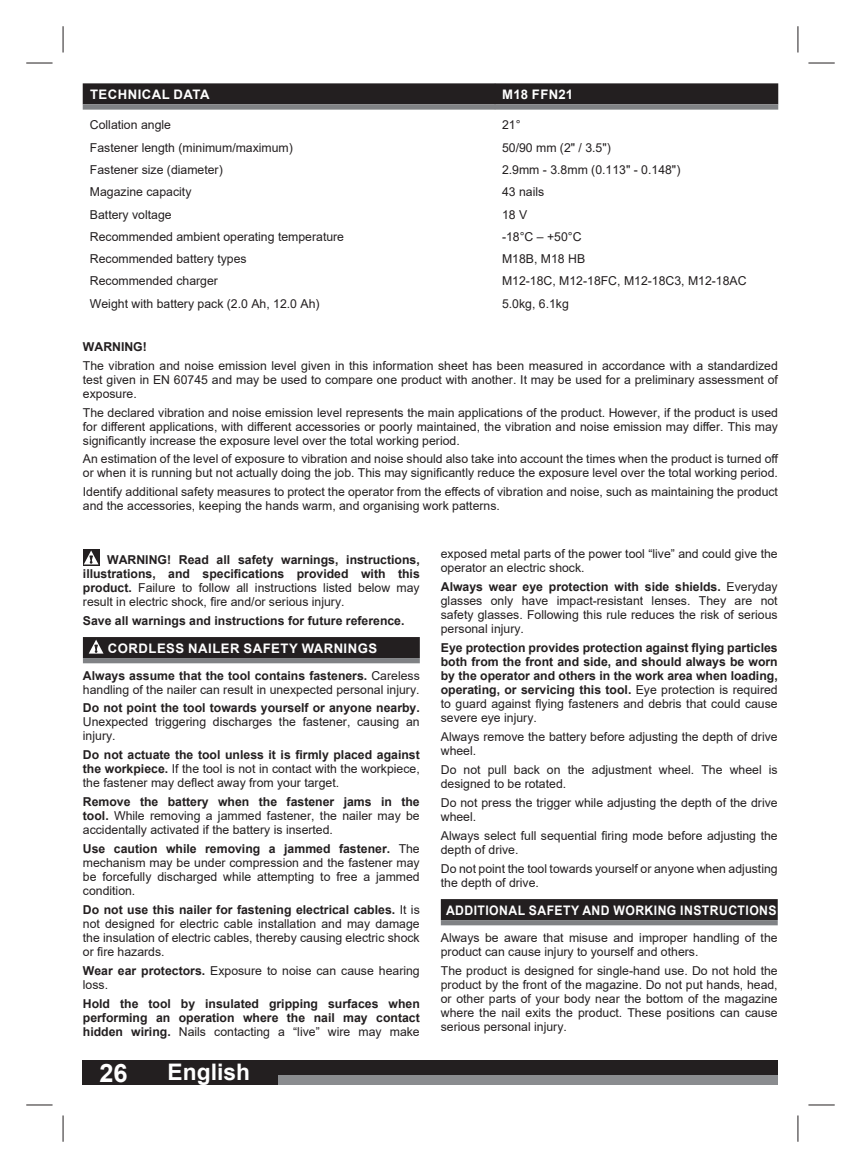
<style>
.page{position:relative;width:861px;height:1168px;background:#fff}
.page>*{position:absolute;margin:0;border:0;box-sizing:border-box;transform-origin:0 0}
.t1{font:700 25.38px "Arial";color:#fff}
.t2{font:700 22.75px "Arial";color:#fff}
.t3{font:700 13.12px "Arial";letter-spacing:.035em;color:#fff}
.t4{font:700 13.12px "Arial";letter-spacing:.035em;color:#fff;scale:.93 1}
.t5{font:12.25px/14px "Arial";color:#231f20}
.t6{font:700 12.25px/14px "Arial";color:#231f20;text-align:justify}
.s1{font-weight:400}
.s2{font-weight:700}
</style>
<div class="page">
<div style="left:83px;top:1060px;width:694px;height:25px;background:#231f20"></div>
<div style="left:278px;top:1075px;width:499px;height:10px;background:#8a8c8f"></div>
<div style="left:83px;top:83px;width:412px;height:21px;background:#231f20"></div>
<div style="left:83px;top:104px;width:412px;height:6px;background:#808285"></div>
<div style="left:494px;top:83px;width:284px;height:21px;background:#231f20"></div>
<div style="left:494px;top:104px;width:284px;height:6px;background:#808285"></div>
<div style="left:83px;top:637px;width:336px;height:21px;background:#231f20"></div>
<div style="left:83px;top:658px;width:336px;height:5px;background:#808285"></div>
<div style="left:83px;top:549px;width:16px;height:17px;background:#8d8b8b"></div>
<svg style="left:84px;top:550px;width:14px;height:14px"></svg>
<div style="left:88px;top:638px;width:16px;height:17px;background:#aaa8a9"></div>
<svg style="left:89px;top:639px;width:14px;height:14px"></svg>
<div style="left:440px;top:899px;width:337px;height:21px;background:#231f20"></div>
<div style="left:440px;top:920px;width:337px;height:5px;background:#808285"></div>
<svg style="left:26px;top:63px;width:26px;height:1px"></svg>
<svg style="left:808px;top:63px;width:26px;height:1px"></svg>
<svg style="left:26px;top:1104px;width:26px;height:1px"></svg>
<svg style="left:808px;top:1104px;width:26px;height:1px"></svg>
<svg style="left:63px;top:26px;width:1px;height:26px"></svg>
<svg style="left:63px;top:1115px;width:1px;height:26px"></svg>
<svg style="left:797px;top:26px;width:1px;height:26px"></svg>
<svg style="left:797px;top:1115px;width:1px;height:26px"></svg>
<p class="t3" style="left:90px;top:88px;width:121px">TECHNICAL DATA</p>
<p class="t3" style="left:502px;top:88px;width:72px">M18 FFN21</p>
<p class="t5" style="left:90px;top:118px;width:83px">Collation angle</p>
<p class="t5" style="left:502px;top:118px;width:20px">21°</p>
<p class="t5" style="left:90px;top:140px;width:204px">Fastener length (minimum/maximum)</p>
<p class="t5" style="left:502px;top:140px;width:110px">50/90 mm (2" / 3.5")</p>
<p class="t5" style="left:90px;top:163px;width:134px">Fastener size (diameter)</p>
<p class="t5" style="left:502px;top:163px;width:180px">2.9mm - 3.8mm (0.113" - 0.148")</p>
<p class="t5" style="left:90px;top:185px;width:103px">Magazine capacity</p>
<p class="t5" style="left:502px;top:185px;width:44px">43 nails</p>
<p class="t5" style="left:90px;top:207px;width:83px">Battery voltage</p>
<p class="t5" style="left:502px;top:207px;width:27px">18 V</p>
<p class="t5" style="left:90px;top:230px;width:255px">Recommended ambient operating temperature</p>
<p class="t5" style="left:502px;top:230px;width:81px">-18°C – +50°C</p>
<p class="t5" style="left:90px;top:252px;width:158px">Recommended battery types</p>
<p class="t5" style="left:502px;top:252px;width:85px">M18B, M18 HB</p>
<p class="t5" style="left:90px;top:274px;width:129px">Recommended charger</p>
<p class="t5" style="left:502px;top:274px;width:246px">M12-18C, M12-18FC, M12-18C3, M12-18AC</p>
<p class="t5" style="left:90px;top:297px;width:231px">Weight with battery pack (2.0 Ah, 12.0 Ah)</p>
<p class="t5" style="left:502px;top:297px;width:68px">5.0kg, 6.1kg</p>
<p class="t6" style="left:83px;top:339px;width:65px">WARNING!</p>
<p class="t5" style="left:83px;top:358px;width:696px;text-align:justify">The vibration and noise emission level given in this information sheet has been measured in accordance with a standardized test given in EN 60745 and may be used to compare one product with another. It may be used for a preliminary assessment of exposure.</p>
<p class="t5" style="left:83px;top:405px;width:696px;text-align:justify">The declared vibration and noise emission level represents the main applications of the product. However, if the product is used for different applications, with different accessories or poorly maintained, the vibration and noise emission may differ. This may significantly increase the exposure level over the total working period.</p>
<p class="t5" style="left:83px;top:452px;width:696px">An estimation of the level of exposure to vibration and noise should also take into account the times when the product is turned off or when it is running but not actually doing the job. This may significantly reduce the exposure level over the total working period.</p>
<p class="t5" style="left:83px;top:485px;width:696px">Identify additional safety measures to protect the operator from the effects of vibration and noise, such as maintaining the product and the accessories, keeping the hands warm, and organising work patterns.</p>
<p class="t6" style="left:83px;top:553px;width:338px;text-indent:24px">WARNING! Read all safety warnings, instructions, illustrations, and specifications provided with this product. <span class="s1">Failure to follow all instructions listed below may result in electric shock, fire and/or serious injury.</span></p>
<p class="t6" style="left:83px;top:614px;width:323px">Save all warnings and instructions for future reference.</p>
<p class="t3" style="left:108px;top:641px;width:270px">CORDLESS NAILER SAFETY WARNINGS</p>
<p class="t5" style="left:83px;top:668px;width:338px"><span class="s2">Always assume that the tool contains fasteners.</span> Careless handling of the nailer can result in unexpected personal injury.</p>
<p class="t6" style="left:83px;top:701px;width:338px">Do not point the tool towards yourself or anyone nearby.</p>
<p class="t5" style="left:83px;top:715px;width:338px">Unexpected triggering discharges the fastener, causing an injury.</p>
<p class="t5" style="left:83px;top:748px;width:338px;text-align:justify"><span class="s2">Do not actuate the tool unless it is firmly placed against the workpiece.</span> If the tool is not in contact with the workpiece, the fastener may deflect away from your target.</p>
<p class="t5" style="left:83px;top:795px;width:338px;text-align:justify"><span class="s2">Remove the battery when the fastener jams in the tool.</span> While removing a jammed fastener, the nailer may be accidentally activated if the battery is inserted.</p>
<p class="t5" style="left:83px;top:842px;width:338px;text-align:justify"><span class="s2">Use caution while removing a jammed fastener.</span> The mechanism may be under compression and the fastener may be forcefully discharged while attempting to free a jammed condition.</p>
<p class="t5" style="left:83px;top:903px;width:338px;text-align:justify"><span class="s2">Do not use this nailer for fastening electrical cables.</span> It is not designed for electric cable installation and may damage the insulation of electric cables, thereby causing electric shock or fire hazards.</p>
<p class="t5" style="left:83px;top:964px;width:338px"><span class="s2">Wear ear protectors.</span> Exposure to noise can cause hearing loss.</p>
<p class="t6" style="left:83px;top:997px;width:338px">Hold the tool by insulated gripping surfaces when performing an operation where the nail may contact hidden wiring. <span class="s1">Nails contacting a “live” wire may make</span></p>
<h1 class="t1" style="left:99px;top:1058px;width:30px">26</h1>
<h2 class="t2" style="left:168px;top:1059px;width:84px">English</h2>
<p class="t5" style="left:440px;top:547px;width:338px">exposed metal parts of the power tool “live” and could give the operator an electric shock.</p>
<p class="t5" style="left:440px;top:580px;width:338px;text-align:justify"><span class="s2">Always wear eye protection with side shields.</span> Everyday glasses only have impact-resistant lenses. They are not safety glasses. Following this rule reduces the risk of serious personal injury.</p>
<p class="t6" style="left:440px;top:641px;width:338px">Eye protection provides protection against flying particles both from the front and side, and should always be worn by the operator and others in the work area when loading, operating, or servicing this tool. <span class="s1">Eye protection is required to guard against flying fasteners and debris that could cause severe eye injury.</span></p>
<p class="t5" style="left:440px;top:730px;width:338px">Always remove the battery before adjusting the depth of drive wheel.</p>
<p class="t5" style="left:440px;top:763px;width:338px">Do not pull back on the adjustment wheel. The wheel is designed to be rotated.</p>
<p class="t5" style="left:440px;top:796px;width:338px">Do not press the trigger while adjusting the depth of the drive wheel.</p>
<p class="t5" style="left:440px;top:829px;width:338px">Always select full sequential firing mode before adjusting the depth of drive.</p>
<p class="t5" style="left:440px;top:862px;width:338px">Do not point the tool towards yourself or anyone when adjusting the depth of drive.</p>
<p class="t4" style="left:446px;top:903px;width:357px">ADDITIONAL SAFETY AND WORKING INSTRUCTIONS</p>
<p class="t5" style="left:440px;top:930px;width:338px">Always be aware that misuse and improper handling of the product can cause injury to yourself and others.</p>
<p class="t5" style="left:440px;top:963px;width:338px;text-align:justify">The product is designed for single-hand use. Do not hold the product by the front of the magazine. Do not put hands, head, or other parts of your body near the bottom of the magazine where the nail exits the product. These positions can cause serious personal injury.</p>
</div>
